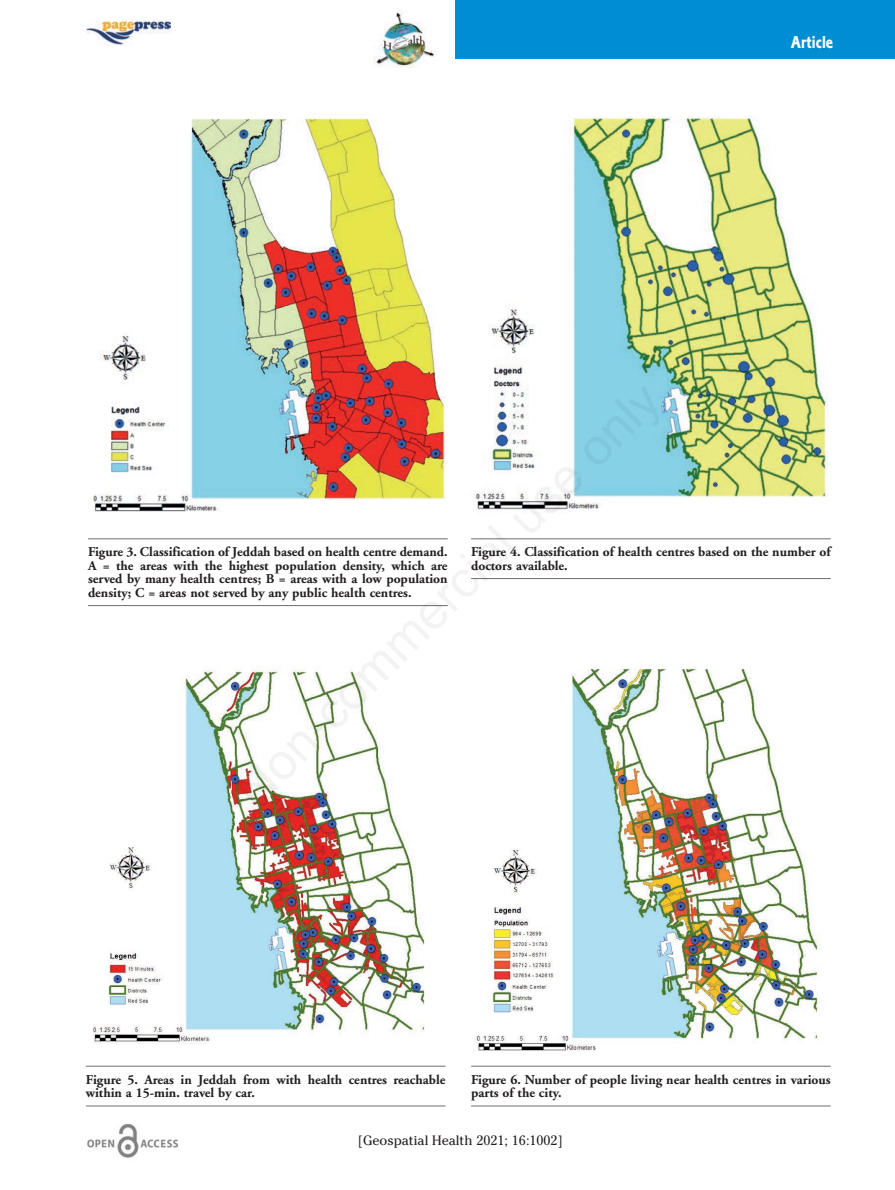
<style>
.page{position:relative;width:895px;height:1190px;background:#fff}
.page>*{position:absolute;margin:0;border:0;box-sizing:border-box;transform-origin:0 0}
.t1{font:18px "Corinthian Bold Condensed Plain";color:#fff}
.t2{font:700 13.5px/13.5px "Adobe Garamond";color:#231f20}
.t3{font:13.5px "Cheltenham";color:#231f20}
</style>
<div class="page">
<div style="left:455px;top:0;width:439px;height:59px;background:#008ed2"></div>
<img style="left:374px;top:11px;width:61px;height:56px">
<img style="left:87px;top:1124px;width:91px;height:34px">
<img style="left:86px;top:20px;width:84px;height:25px">
<img style="left:93px;top:118px;width:353px;height:394px">
<hr style="left:471px;top:538px;width:359px;height:1px;background:#6c6d70">
<hr style="left:471px;top:578px;width:359px;height:1px;background:#6c6d70">
<img style="left:475px;top:116px;width:353px;height:394px">
<hr style="left:88px;top:538px;width:359px;height:1px;background:#6c6d70">
<hr style="left:88px;top:605px;width:359px;height:1px;background:#6c6d70">
<hr style="left:471px;top:1066px;width:359px;height:1px;background:#6c6d70">
<hr style="left:471px;top:1105px;width:359px;height:1px;background:#6c6d70">
<img style="left:475px;top:668px;width:344px;height:383px">
<img style="left:93px;top:669px;width:332px;height:375px">
<hr style="left:86px;top:1066px;width:359px;height:1px;background:#6c6d70">
<hr style="left:86px;top:1105px;width:359px;height:1px;background:#6c6d70">
<h1 class="t1" style="left:790px;top:36px;width:44px">Article</h1>
<p class="t2" style="left:88px;top:546px;width:361px;text-align:justify">Figure 3. Classification of Jeddah based on health centre demand.<br>A = the areas with the highest population density, which are served by many health centres; B = areas with a low population density; C = areas not served by any public health centres.</p>
<p class="t2" style="left:471px;top:546px;width:361px">Figure 4. Classification of health centres based on the number of doctors available.</p>
<p class="t2" style="left:86px;top:1073px;width:361px">Figure 5. Areas in Jeddah from with health centres reachable within a 15-min. travel by car.</p>
<p class="t3" style="left:358px;top:1132px;width:206px">[Geospatial Health 2021; 16:1002]</p>
<p class="t2" style="left:471px;top:1073px;width:361px">Figure 6. Number of people living near health centres in various parts of the city.</p>
</div>
